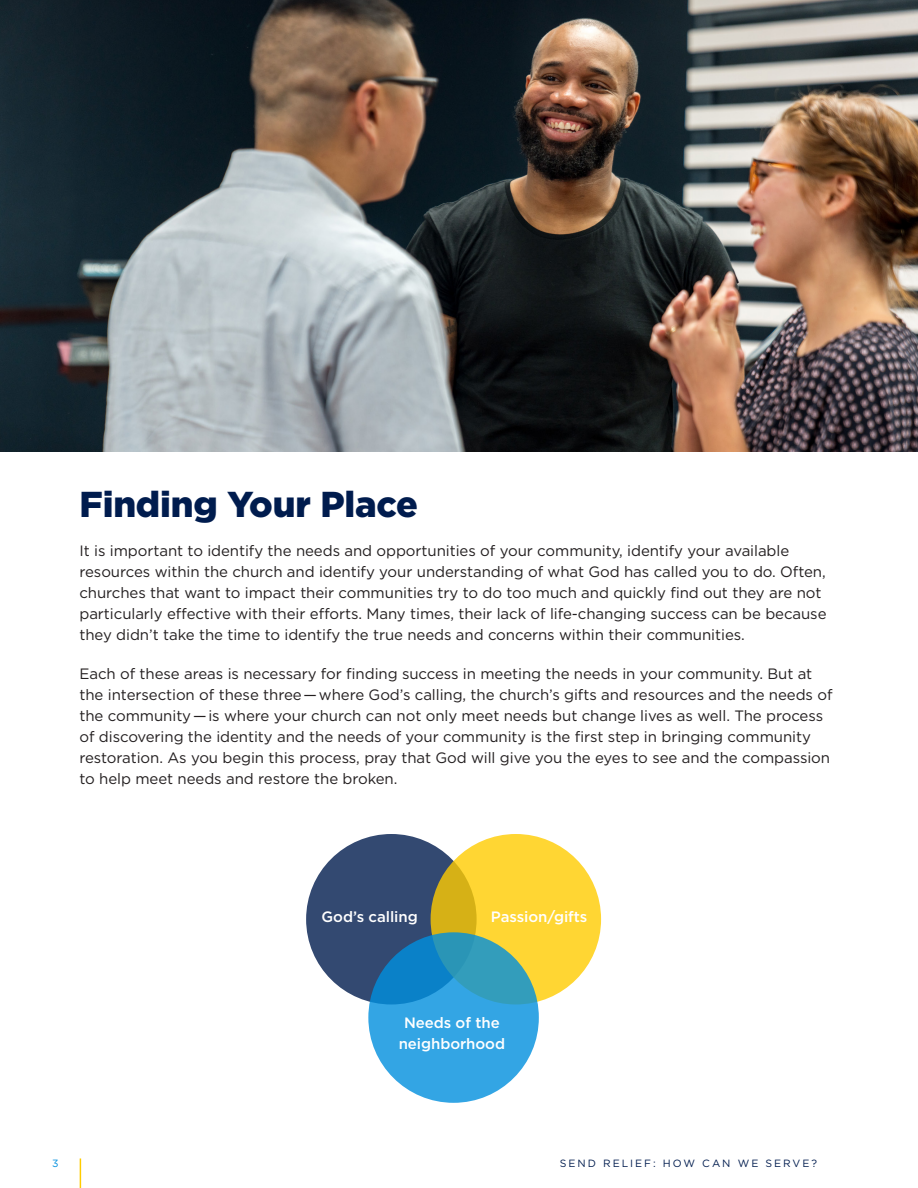
<style>
.page{position:relative;width:918px;height:1188px;background:#fff}
.page>*{position:absolute;margin:0;border:0;box-sizing:border-box;transform-origin:0 0}
.Subhead{font:900 36px "Gotham";letter-spacing:-.005em;color:#001c4e}
.Body_Copy{font:15px/21px "Gotham";letter-spacing:-.005em;color:#231f20}
.Body_Copy-2{font:500 15px/21px "Gotham";letter-spacing:-.005em;color:#fff;text-align:center}
.t1{font:10.5px "Gotham";letter-spacing:.19em;color:#001c4e}
.t2{font:10.5px "Gotham";color:#008fde}
</style>
<div class="page">
<div style="left:306px;top:834px;width:171px;height:170px;background:#334971;border-radius:50%"></div>
<svg style="left:431px;top:834px;width:170px;height:170px;background:#f9d02f"></svg>
<svg style="left:368px;top:932px;width:171px;height:171px;background:#2e9dd6"></svg>
<img style="left:0;top:0;width:918px;height:452px">
<hr style="left:80px;top:1158px;width:1px;height:30px;background:#fc0">
<p class="Subhead" style="left:80px;top:479px;width:340px">Finding Your Place</p>
<p class="Body_Copy" style="left:80px;top:539px;width:749px">It is important to identify the needs and opportunities of your community, identify your available resources within the church and identify your understanding of what God has called you to do. Often, churches that want to impact their communities try to do too much and quickly find out they are not particularly effective with their efforts. Many times, their lack of life-changing success can be because they didn’t take the time to identify the true needs and concerns within their communities.</p>
<p class="Body_Copy" style="left:80px;top:662px;width:755px">Each of these areas is necessary for finding success in meeting the needs in your community. But at the intersection of these three — where God’s calling, the church’s gifts and resources and the needs of the community — is where your church can not only meet needs but change lives as well. The process of discovering the identity and the needs of your community is the first step in bringing community restoration. As you begin this process, pray that God will give you the eyes to see and the compassion to help meet needs and restore the broken.</p>
<p class="Body_Copy-2" style="left:322px;top:906px;width:98px">God’s calling</p>
<p class="Body_Copy-2" style="left:491px;top:906px;width:98px">Passion/gifts</p>
<p class="Body_Copy-2" style="left:399px;top:1012px;width:108px">Needs of the neighborhood</p>
<p class="t2" style="left:52px;top:1156px;width:8px">3</p>
<p class="t1" style="left:560px;top:1156px;width:259px">SEND RELIEF: HOW CAN WE SERVE?</p>
</div>
